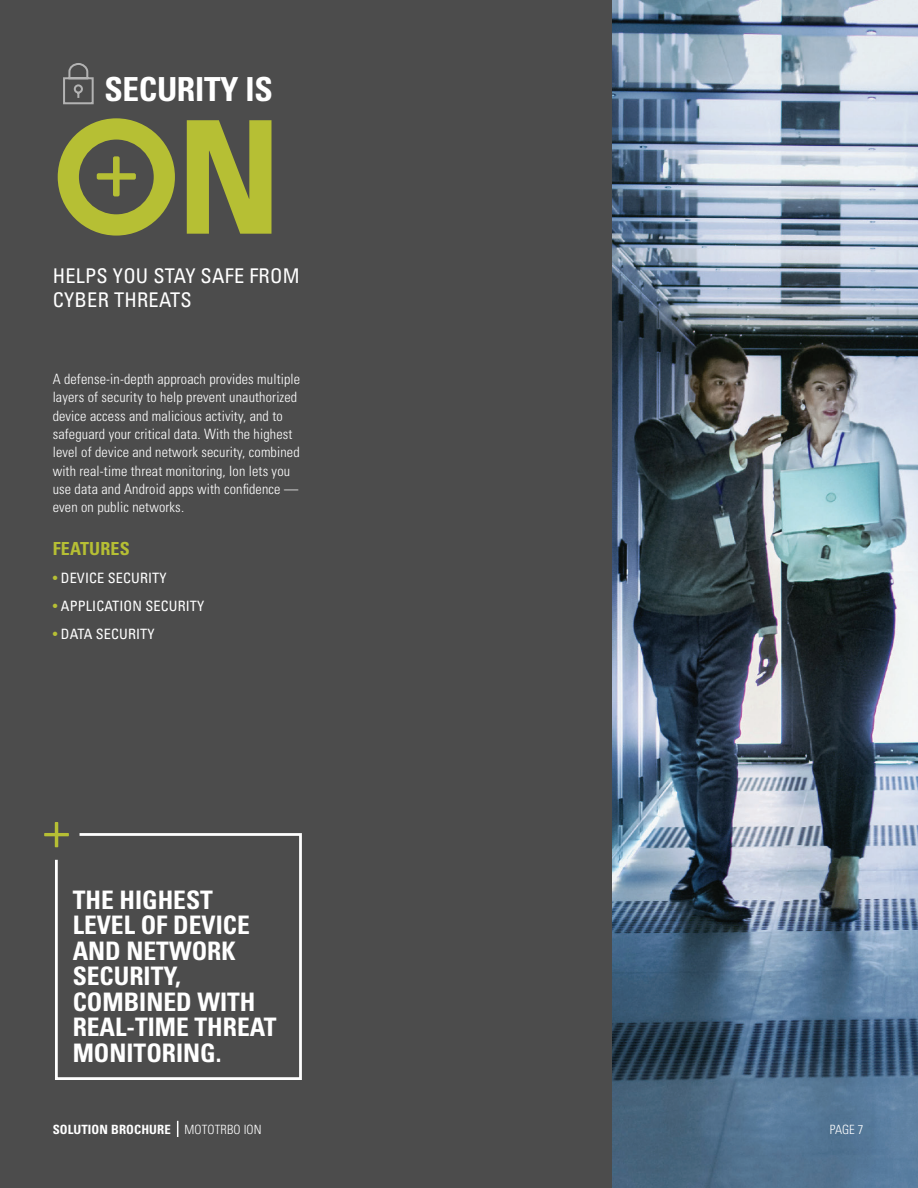
<style>
.page{position:relative;width:918px;height:1188px;background:#fff}
.page>*{position:absolute;margin:0;border:0;box-sizing:border-box;transform-origin:0 0}
.t1{font:700 condensed 33.15px "Univers LT Std";letter-spacing:-.01em;color:#fff}
.t2{font:700 condensed 25.5px/25.5px "Univers LT Std";color:#fff}
.t3{font:condensed 20.25px/24px "Univers LT Std";letter-spacing:.015em;color:#fff}
.t4{font:700 condensed 18px "Univers LT Std";letter-spacing:.01em;color:#b6bf34}
.t5{font:300 condensed 14.25px/18.3px "Univers LT Std";letter-spacing:.01em;color:#fff}
.t6{font:condensed 14.25px "Univers LT Std";letter-spacing:.01em;color:#fff}
.t7{font:700 condensed 12.75px "Univers LT Std";letter-spacing:.01em;color:#fff}
.t8{font:300 condensed 12.75px "Univers LT Std";color:#fff}
.s1{color:#b6bf34}
.s2{font-weight:300}
</style>
<div class="page">
<div style="left:0;top:0;width:619px;height:1188px;background:#4c4c4c"></div>
<img style="left:612px;top:0;width:306px;height:1188px">
<svg style="left:177px;top:1121px;width:2px;height:16px"></svg>
<svg style="left:58px;top:118px;width:117px;height:118px"></svg>
<svg style="left:187px;top:120px;width:84px;height:114px"></svg>
<svg style="left:63px;top:63px;width:31px;height:42px"></svg>
<svg style="left:44px;top:822px;width:15px;height:15px"></svg>
<svg style="left:54px;top:832px;width:248px;height:248px"></svg>
<h1 class="t1" style="left:104px;top:69px;width:170px">SECURITY IS</h1>
<h3 class="t3" style="left:53px;top:264px;width:249px">HELPS YOU STAY SAFE FROM<br>CYBER THREATS</h3>
<p class="t5" style="left:53px;top:370px;width:249px">A defense-in-depth approach provides multiple layers of security to help prevent unauthorized device access and malicious activity, and to safeguard your critical data. With the highest level of device and network security, combined with real-time threat monitoring, Ion lets you use data and Android apps with confidence — even on public networks.</p>
<p class="t4" style="left:53px;top:538px;width:79px">FEATURES</p>
<p class="t6" style="left:53px;top:569px;width:115px"><span class="s1">•</span> DEVICE SECURITY</p>
<p class="t6" style="left:53px;top:597px;width:153px"><span class="s1">•</span> APPLICATION SECURITY</p>
<p class="t6" style="left:53px;top:625px;width:104px"><span class="s1">•</span> DATA SECURITY</p>
<h2 class="t2" style="left:73px;top:887px;width:205px">THE HIGHEST<br>LEVEL OF DEVICE<br>AND NETWORK<br>SECURITY,<br>COMBINED WITH<br>REAL-TIME THREAT<br>MONITORING.</h2>
<p class="t7" style="left:53px;top:1122px;width:210px">SOLUTION BROCHURE <span class="s2">MOTOTRBO ION</span></p>
<p class="t8" style="left:830px;top:1122px;width:35px">PAGE 7</p>
</div>
